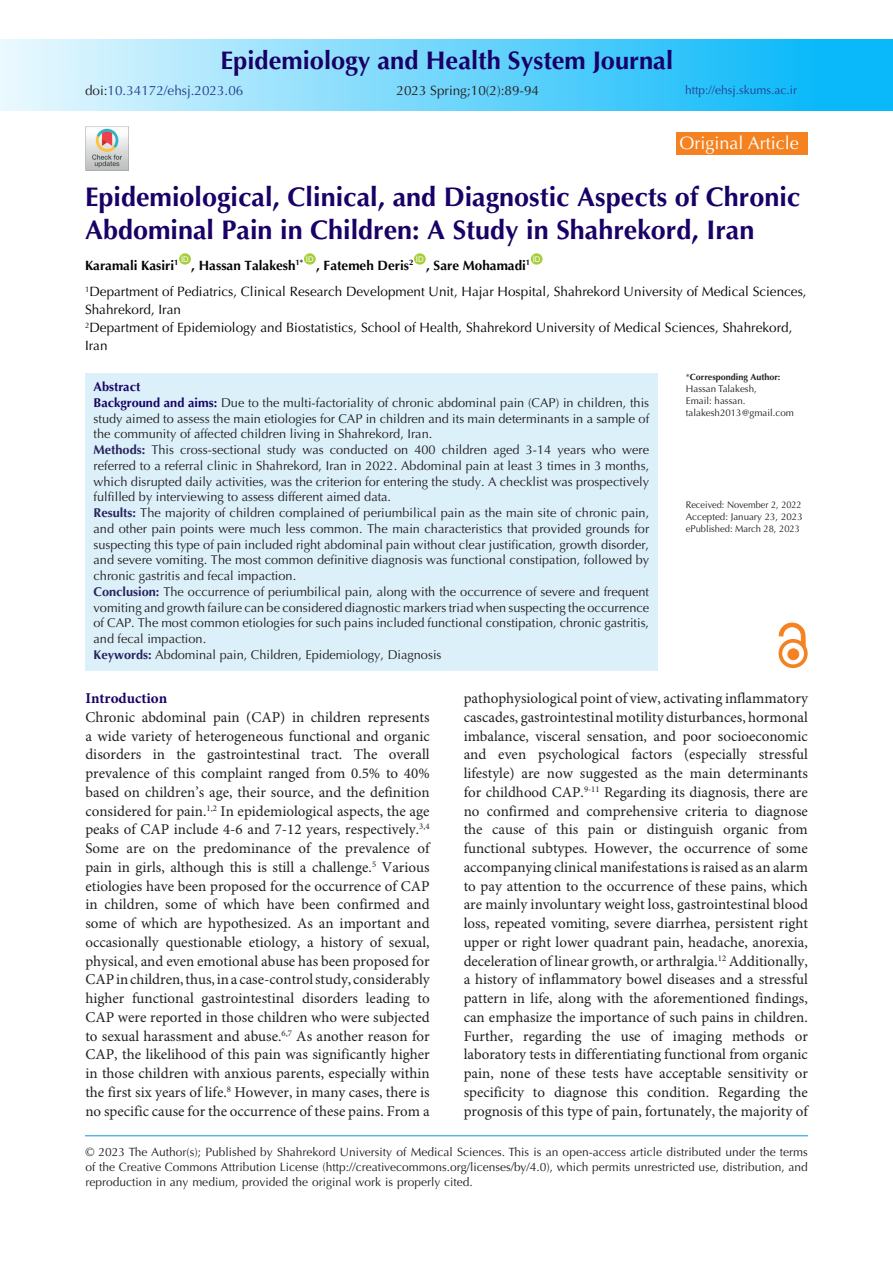
<style>
.page{position:relative;width:893px;height:1263px;background:#fff}
.page>*{position:absolute;margin:0;border:0;box-sizing:border-box;transform-origin:0 0}
.t1{font:700 27px/33px "Optima LT Std";color:#190066}
.t2{font:700 25.5px "Optima LT Std";color:#190066}
.t3{font:18px "Optima LT Std";color:#fff}
.t4{font:15px/18.8px "Minion Pro";color:#231f20;text-align:justify}
.t5{font:700 15px "Minion Pro";color:#190066}
.t6{font:13.5px/18px "Optima LT Std";color:#040503}
.t7{font:700 13.5px "Optima LT Std";color:#040503}
.t8{font:13.5px "Optima LT Std";color:#253f8e}
.t9{font:13.5px "Optima LT Std";color:#231f20}
.t10{font:12.75px/15.8px "Optima LT Std";color:#231f20;text-align:justify}
.t11{font:700 12.75px "Optima LT Std";color:#190066}
.t12{font:12px/15px "Optima LT Std";color:#231f20;text-align:justify}
.t13{font:12px "Optima LT Std";color:#253f8e}
.t14{font:9.75px/12px "Optima LT Std";color:#231f20}
.t15{font:9.75px "Optima LT Std";color:#231f20;scale:.94 1}
.t16{font:9.75px "Optima LT Std";color:#231f20;scale:.96 1}
.t17{font:700 9px "Optima LT Std";color:#231f20}
.t18{font:7.8px "Arial";color:#fff}
.s1{color:#231f20}
.s2{font-weight:700;color:#190166}
.s3{font-weight:700;color:#27235e}
.s4{font-weight:400}
</style>
<div class="page">
<div style="left:0;top:39px;width:893px;height:72px;background:linear-gradient(to right,#e9f8fe,#00b4f9)"></div>
<hr style="left:85px;top:1135px;width:723px;height:1px;background:#0099e5">
<div style="left:179px;top:253px;width:12px;height:12px;background:#a6ce39;border-radius:50%"></div>
<div style="left:304px;top:253px;width:12px;height:12px;background:#a6ce39;border-radius:50%"></div>
<div style="left:414px;top:253px;width:12px;height:12px;background:#a6ce39;border-radius:50%"></div>
<div style="left:531px;top:253px;width:12px;height:12px;background:#a6ce39;border-radius:50%"></div>
<div style="left:676px;top:132px;width:132px;height:23px;background:#f58220"></div>
<div style="left:85px;top:373px;width:573px;height:298px;background:#dcf0fa"></div>
<div style="left:788px;top:649px;width:11px;height:11px;background:#f58220;border-radius:50%"></div>
<div style="left:788px;top:649px;width:11px;height:11px;border:1px solid #f58220;border-radius:50%"></div>
<div style="left:778px;top:639px;width:30px;height:29px;border:4px solid #f58220;border-radius:50%"></div>
<svg style="left:779px;top:623px;width:26px;height:24px"></svg>
<img style="left:85px;top:127px;width:43px;height:43px">
<p class="t2" style="left:221px;top:45px;width:454px">Epidemiology and Health System Journal</p>
<p class="t8" style="left:85px;top:83px;width:160px"><span class="s1">doi:</span>10.34172/ehsj.2023.06</p>
<p class="t9" style="left:396px;top:83px;width:144px">2023 Spring;10(2):89-94</p>
<p class="t13" style="left:685px;top:83px;width:114px">http://ehsj.skums.ac.ir</p>
<p class="t3" style="left:679px;top:132px;width:121px">Original Article</p>
<p class="t1" style="left:85px;top:181px;width:717px">Epidemiological, Clinical, and Diagnostic Aspects of Chronic<br>Abdominal Pain in Children: A Study in Shahrekord, Iran</p>
<p class="t7" style="left:85px;top:257px;width:95px">Karamali Kasiri<sup>1</sup></p>
<p class="t18" style="left:533px;top:254px;width:9px">ID</p>
<p class="t6" style="left:85px;top:283px;width:723px"><sup>1</sup>Department of Pediatrics, Clinical Research Development Unit, Hajar Hospital, Shahrekord University of Medical Sciences,<br>Shahrekord, Iran</p>
<p class="t6" style="left:85px;top:319px;width:709px"><sup>2</sup>Department of Epidemiology and Biostatistics, School of Health, Shahrekord University of Medical Sciences, Shahrekord,<br>Iran</p>
<p class="t18" style="left:181px;top:254px;width:9px">ID</p>
<p class="t18" style="left:306px;top:254px;width:9px">ID</p>
<p class="t18" style="left:416px;top:254px;width:9px">ID</p>
<p class="t7" style="left:191px;top:257px;width:114px">, Hassan Talakesh<sup>1*</sup></p>
<p class="t7" style="left:316px;top:257px;width:99px">, Fatemeh Deris<sup>2</sup></p>
<p class="t7" style="left:426px;top:257px;width:106px">, Sare Mohamadi<sup>1</sup></p>
<p class="t11" style="left:94px;top:379px;width:48px">Abstract</p>
<p class="t10" style="left:94px;top:395px;width:557px"><span class="s2">Background and aims:</span> Due to the multi-factoriality of chronic abdominal pain (CAP) in children, this study aimed to assess the main etiologies for CAP in children and its main determinants in a sample of the community of affected children living in Shahrekord, Iran.</p>
<p class="t10" style="left:94px;top:442px;width:557px"><span class="s3">Methods:</span> This cross-sectional study was conducted on 400 children aged 3-14 years who were referred to a referral clinic in Shahrekord, Iran in 2022. Abdominal pain at least 3 times in 3 months, which disrupted daily activities, was the criterion for entering the study. A checklist was prospectively fulfilled by interviewing to assess different aimed data.</p>
<p class="t10" style="left:94px;top:505px;width:557px"><span class="s3">Results:</span> The majority of children complained of periumbilical pain as the main site of chronic pain, and other pain points were much less common. The main characteristics that provided grounds for suspecting this type of pain included right abdominal pain without clear justification, growth disorder, and severe vomiting. The most common definitive diagnosis was functional constipation, followed by chronic gastritis and fecal impaction.</p>
<p class="t10" style="left:94px;top:584px;width:557px"><span class="s3">Conclusion:</span> The occurrence of periumbilical pain, along with the occurrence of severe and frequent vomiting and growth failure can be considered diagnostic markers triad when suspecting the occurrence of CAP. The most common etiologies for such pains included functional constipation, chronic gastritis, and fecal impaction.</p>
<p class="t10" style="left:94px;top:647px;width:349px"><span class="s3">Keywords:</span> Abdominal pain, Children, Epidemiology, Diagnosis</p>
<p class="t17" style="left:686px;top:371px;width:96px"><span class="s4">*</span>Corresponding Author:</p>
<p class="t14" style="left:686px;top:383px;width:72px">Hassan Talakesh,</p>
<p class="t14" style="left:686px;top:395px;width:110px">Email: hassan. talakesh2013@gmail.com</p>
<p class="t15" style="left:686px;top:499px;width:125px">Received: November 2, 2022</p>
<p class="t14" style="left:686px;top:510px;width:118px">Accepted: January 23, 2023</p>
<p class="t16" style="left:686px;top:523px;width:120px">ePublished: March 28, 2023</p>
<p class="t5" style="left:85px;top:688px;width:83px">Introduction</p>
<p class="t4" style="left:85px;top:708px;width:346px">Chronic abdominal pain (CAP) in children represents a wide variety of heterogeneous functional and organic disorders in the gastrointestinal tract. The overall prevalence of this complaint ranged from 0.5% to 40% based on children’s age, their source, and the definition considered for pain.<sup>1,2</sup> In epidemiological aspects, the age peaks of CAP include 4-6 and 7-12 years, respectively.<sup>3,4<br></sup>Some are on the predominance of the prevalence of pain in girls, although this is still a challenge.<sup>5</sup> Various etiologies have been proposed for the occurrence of CAP in children, some of which have been confirmed and some of which are hypothesized. As an important and occasionally questionable etiology, a history of sexual, physical, and even emotional abuse has been proposed for CAP in children, thus, in a case-control study, considerably higher functional gastrointestinal disorders leading to CAP were reported in those children who were subjected to sexual harassment and abuse.<sup>6,7</sup> As another reason for CAP, the likelihood of this pain was significantly higher in those children with anxious parents, especially within the first six years of life.<sup>8</sup> However, in many cases, there is no specific cause for the occurrence of these pains. From a</p>
<p class="t4" style="left:464px;top:689px;width:346px">pathophysiological point of view, activating inflammatory cascades, gastrointestinal motility disturbances, hormonal imbalance, visceral sensation, and poor socioeconomic and even psychological factors (especially stressful lifestyle) are now suggested as the main determinants for childhood CAP.<sup>9-11</sup> Regarding its diagnosis, there are no confirmed and comprehensive criteria to diagnose the cause of this pain or distinguish organic from functional subtypes. However, the occurrence of some accompanying clinical manifestations is raised as an alarm to pay attention to the occurrence of these pains, which are mainly involuntary weight loss, gastrointestinal blood loss, repeated vomiting, severe diarrhea, persistent right upper or right lower quadrant pain, headache, anorexia, deceleration of linear growth, or arthralgia.<sup>12</sup> Additionally, a history of inflammatory bowel diseases and a stressful pattern in life, along with the aforementioned findings, can emphasize the importance of such pains in children.<br>Further, regarding the use of imaging methods or laboratory tests in differentiating functional from organic pain, none of these tests have acceptable sensitivity or specificity to diagnose this condition. Regarding the prognosis of this type of pain, fortunately, the majority of</p>
<p class="t12" style="left:85px;top:1144px;width:724px">© 2023 The Author(s); Published by Shahrekord University of Medical Sciences. This is an open-access article distributed under the terms of the Creative Commons Attribution License (http://creativecommons.org/licenses/by/4.0), which permits unrestricted use, distribution, and reproduction in any medium, provided the original work is properly cited.</p>
</div>
